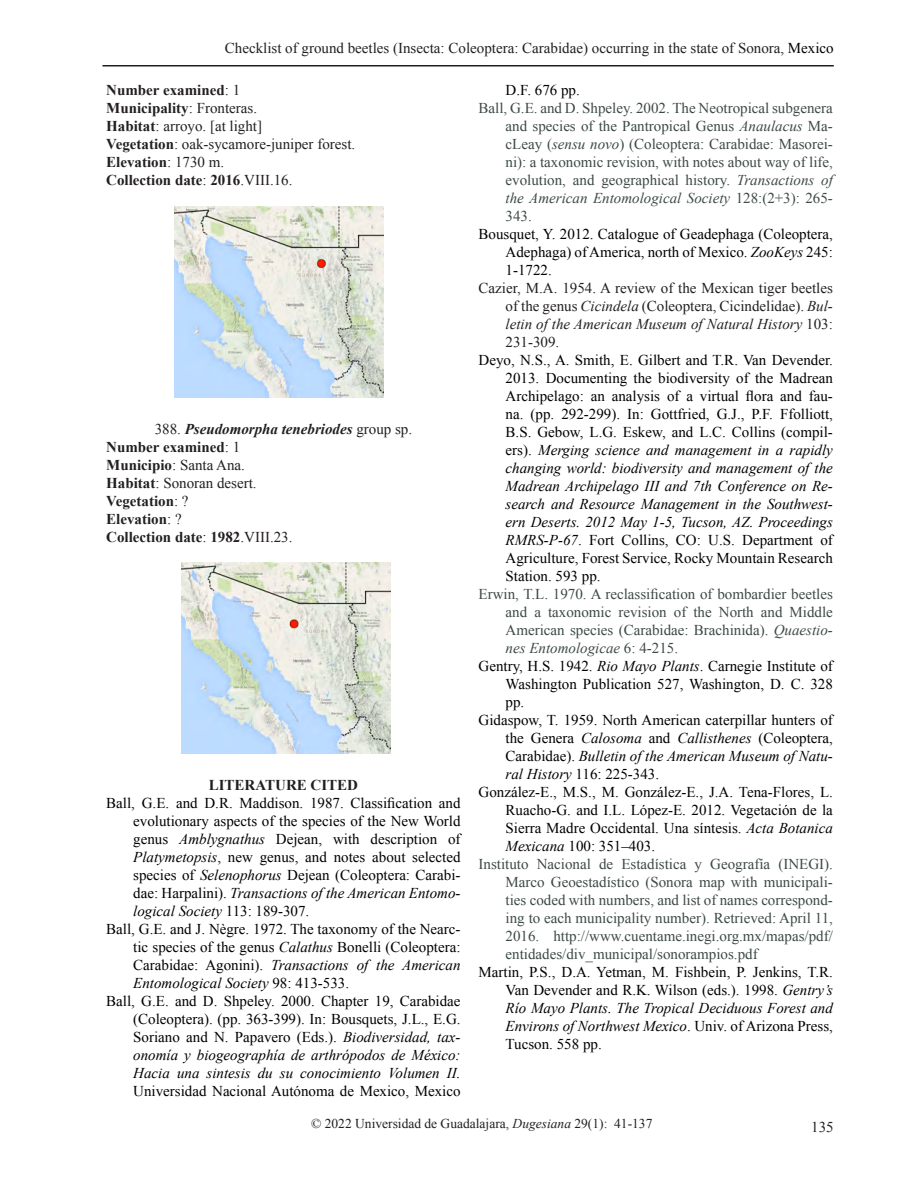
<style>
.page{position:relative;width:918px;height:1188px;background:#fff}
.page>*{position:absolute;margin:0;border:0;box-sizing:border-box;transform-origin:0 0}
.Body_Text_Indent{font:15px/18px "Times New Roman";color:#000;text-align:justify}
.t1{font:15px/18px "Times New Roman";color:#3d4a43;text-align:justify}
.t2{font:15px/18px "Times New Roman";color:#231f20;text-align:justify}
.t3{font:700 15px "Times New Roman";color:#231f20}
.t4{font:italic 700 15px "Times New Roman";color:#231f20}
.t5{font:13.5px "Times New Roman";color:#231f20}
.s1{color:#000}
.s2{font-weight:400}
.s3{font-weight:700}
.s4{font-weight:400;font-style:normal}
.s5{font-style:italic}
</style>
<div class="page">
<hr style="left:102px;top:65px;width:732px;height:2px;background:#231f20">
<img style="left:174px;top:206px;width:209px;height:192px">
<img style="left:182px;top:563px;width:209px;height:191px">
<p class="t2" style="left:225px;top:38px;width:610px">Checklist of ground beetles (Insecta: Coleoptera: Carabidae) occurring in the state of Sonora, <span class="s1">Mexico</span></p>
<p class="t3" style="left:106px;top:80px;width:135px">Number examined<span class="s2">: 1</span></p>
<p class="t3" style="left:106px;top:98px;width:152px">Municipality<span class="s2">: Fronteras.</span></p>
<p class="t2" style="left:106px;top:117px;width:157px"><span class="s3">Habitat</span>: arroyo. [at light]</p>
<p class="t2" style="left:106px;top:135px;width:250px"><span class="s3">Vegetation</span>: oak-sycamore-juniper forest.</p>
<p class="t3" style="left:106px;top:152px;width:119px">Elevation<span class="s2">: 1730 m.</span></p>
<p class="t3" style="left:106px;top:170px;width:188px">Collection date<span class="s2">:</span> 2016<span class="s2">.VIII.16.</span></p>
<p class="t4" style="left:155px;top:418px;width:259px"><span class="s4">388.</span> Pseudomorpha tenebriodes <span class="s4">group sp.</span></p>
<p class="t3" style="left:106px;top:436px;width:135px">Number examined<span class="s2">: 1</span></p>
<p class="t2" style="left:106px;top:455px;width:140px"><span class="s3">Municipio</span>: Santa Ana.</p>
<p class="t2" style="left:106px;top:473px;width:152px"><span class="s3">Habitat</span>: Sonoran desert.</p>
<p class="t3" style="left:106px;top:490px;width:84px">Vegetation<span class="s2">: ?</span></p>
<p class="t3" style="left:106px;top:508px;width:77px">Elevation<span class="s2">: ?</span></p>
<p class="t3" style="left:106px;top:526px;width:188px">Collection date<span class="s2">:</span> 1982<span class="s2">.VIII.23.</span></p>
<p class="t3" style="left:209px;top:774px;width:151px">LITERATURE CITED</p>
<p class="Body_Text_Indent" style="left:133px;top:794px;width:329px;text-indent:-27px">Ball, G.E. and D.R. Maddison. 1987. Classification and evolutionary aspects of the species of the New World genus <span class="s5">Amblygnathus</span> Dejean, with description of <span class="s5">Platymetopsis</span>, new genus, and notes about selected species of <span class="s5">Selenophorus</span> Dejean (Coleoptera: Carabi&shy;dae: Harpalini). <span class="s5">Transactions of the American Entomo&shy;logical Society</span> 113: 189-307.</p>
<p class="Body_Text_Indent" style="left:133px;top:920px;width:329px;text-indent:-27px">Ball, G.E. and J. Nègre. 1972. The taxonomy of the Nearc&shy;tic species of the genus <span class="s5">Calathus</span> Bonelli (Coleoptera:<br>Carabidae: Agonini). <span class="s5">Transactions of the American Entomological Society</span> 98: 413-533.</p>
<p class="Body_Text_Indent" style="left:133px;top:992px;width:329px;text-indent:-27px">Ball, G.E. and D. Shpeley. 2000. Chapter 19, Carabidae (Coleoptera). (pp. 363-399). In: Bousquets, J.L., E.G.<br>Soriano and N. Papavero (Eds.). <span class="s5">Biodiversidad, tax&shy;onomía y biogeographía de arthrópodos de México:<br>Hacia una sintesis du su conocimiento Volumen II.<br></span>Universidad Nacional Autónoma de Mexico, Mexico</p>
<p class="Body_Text_Indent" style="left:506px;top:81px;width:76px">D.F. 676 pp.</p>
<p class="t1" style="left:506px;top:99px;width:329px;text-indent:-27px">Ball, G.E. and D. Shpeley. 2002. The Neotropical subgenera and species of the Pantropical Genus <span class="s5">Anaulacus</span> Ma&shy;cLeay (<span class="s5">sensu novo</span>) (Coleoptera: Carabidae: Masorei&shy;ni): a taxonomic revision, with notes about way of life, evolution, and geographical history. <span class="s5">Transactions of the American Entomological Society</span> 128:(2+3): 265- 343.</p>
<p class="Body_Text_Indent" style="left:506px;top:225px;width:329px;text-indent:-27px">Bousquet, Y. 2012. Catalogue of Geadephaga (Coleoptera, Adephaga) of America, north of Mexico. <span class="s5">ZooKeys</span> 245:<br>1-1722.</p>
<p class="t2" style="left:506px;top:279px;width:329px;text-indent:-27px">Cazier, M.A. 1954. A review of the Mexican tiger beetles of the genus <span class="s5">Cicindela</span> (Coleoptera, Cicindelidae). <span class="s5">Bul&shy;letin of the American Museum of Natural History</span> 103:<br>231-309.</p>
<p class="Body_Text_Indent" style="left:506px;top:351px;width:329px;text-indent:-27px">Deyo, N.S., A. Smith, E. Gilbert and T.R. Van Devender.<br>2013. Documenting the biodiversity of the Madrean Archipelago: an analysis of a virtual flora and fau&shy;na. (pp. 292-299). In: Gottfried, G.J., P.F. Ffolliott, B.S. Gebow, L.G. Eskew, and L.C. Collins (compil&shy;ers). <span class="s5">Merging science and management in a rapidly changing world: biodiversity and management of the Madrean Archipelago III and 7th Conference on Re&shy;search and Resource Management in the Southwest&shy;ern Deserts. 2012 May 1-5, Tucson, AZ. Proceedings RMRS-P-67</span>. Fort Collins, CO: U.S. Department of Agriculture, Forest Service, Rocky Mountain Research Station. 593 pp.</p>
<p class="t1" style="left:506px;top:585px;width:329px;text-indent:-27px">Erwin, T.L. 1970. A reclassification of bombardier beetles and a taxonomic revision of the North and Middle American species (Carabidae: Brachinida). <span class="s5">Quaestio&shy;nes Entomologicae</span> 6: 4-215.</p>
<p class="Body_Text_Indent" style="left:506px;top:657px;width:329px;text-indent:-27px">Gentry, H.S. 1942. <span class="s5">Rio Mayo Plants</span>. Carnegie Institute of Washington Publication 527, Washington, D. C. 328 pp.</p>
<p class="Body_Text_Indent" style="left:506px;top:711px;width:329px;text-indent:-27px">Gidaspow, T. 1959. North American caterpillar hunters of the Genera <span class="s5">Calosoma</span> and <span class="s5">Callisthenes</span> (Coleoptera, Carabidae). <span class="s5">Bulletin of the American Museum of Natu&shy;ral History</span> 116: 225-343.</p>
<p class="Body_Text_Indent" style="left:506px;top:783px;width:329px;text-indent:-27px">González-E., M.S., M. González-E., J.A. Tena-Flores, L.<br>Ruacho-G. and I.L. López-E. 2012. Vegetación de la Sierra Madre Occidental. Una síntesis. <span class="s5">Acta Botanica Mexicana</span> 100: 351–403.</p>
<p class="t1" style="left:506px;top:855px;width:329px;text-indent:-27px">Instituto Nacional de Estadística y Geografía (INEGI).<br>Marco Geoestadístico (Sonora map with municipali&shy;ties coded with numbers, and list of names correspond&shy;ing to each municipality number). Retrieved: April 11, 2016. http://www.cuentame.inegi.org.mx/mapas/pdf/ entidades/div_municipal/sonorampios.pdf</p>
<p class="Body_Text_Indent" style="left:506px;top:963px;width:329px;text-indent:-27px">Martin, P.S., D.A. Yetman, M. Fishbein, P. Jenkins, T.R.<br>Van Devender and R.K. Wilson (eds.). 1998. <span class="s5">Gentry’s Río Mayo Plants. The Tropical Deciduous Forest and Environs of Northwest Mexico</span>. Univ. of Arizona Press, Tucson. 558 pp.</p>
<p class="t5" style="left:311px;top:1115px;width:343px">© 2022 Universidad de Guadalajara, <span class="s5">Dugesiana</span> 29(1): 41-137</p>
<p class="t2" style="left:811px;top:1117px;width:24px">135</p>
</div>
